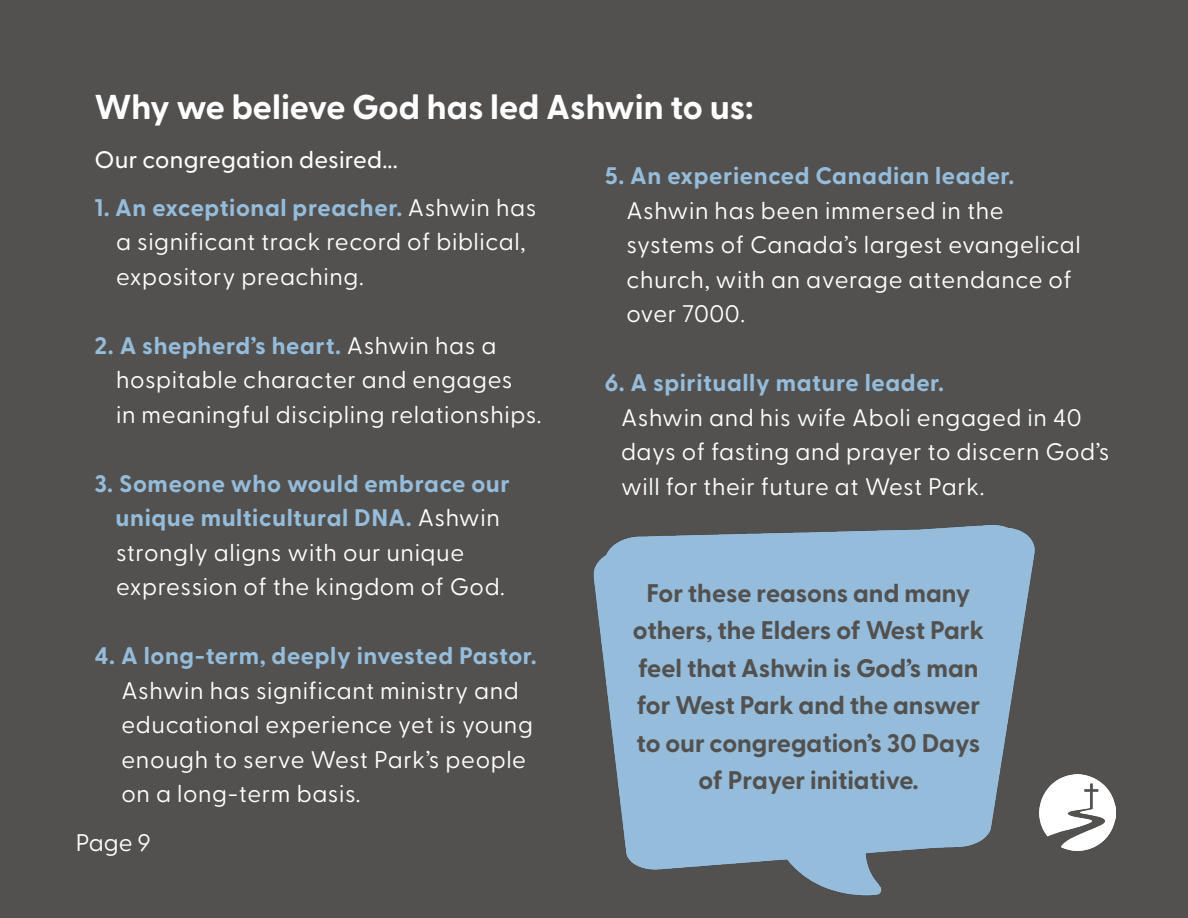
<style>
.page{position:relative;width:1188px;height:918px;background:#52514f}
.page>*{position:absolute;margin:0;border:0;box-sizing:border-box;transform-origin:0 0}
.t1{font:700 34.5px "Greycliff CF";color:#fff}
.t2{font:700 25.5px/37.5px "Greycliff CF";color:#52514f;text-align:center}
.t3{font:24px/34.5px "Greycliff CF";letter-spacing:.025em;color:#fff}
.t4{font:700 24px "Greycliff CF";letter-spacing:.025em;color:#95bcda}
.t5{font:500 24px "Greycliff CF";letter-spacing:.01em;color:#fff}
.s1{font-weight:700;color:#95bcda}
</style>
<div class="page">
<img style="left:593px;top:525px;width:447px;height:371px">
<img style="left:1040px;top:774px;width:75px;height:76px">
<p class="t1" style="left:94px;top:81px;width:661px">Why we believe God has led Ashwin to us:</p>
<p class="t5" style="left:94px;top:141px;width:305px">Our congregation desired...</p>
<p class="t3" style="left:116px;top:188px;width:422px;text-indent:-22px"><span class="s1">1. An exceptional preacher.</span> Ashwin has a significant track record of biblical, expository preaching.</p>
<p class="t3" style="left:116px;top:326px;width:427px;text-indent:-22px"><span class="s1">2. A shepherd’s heart.</span> Ashwin has a hospitable character and engages<br>in meaningful discipling relationships.</p>
<p class="t3" style="left:116px;top:464px;width:396px;text-indent:-21px"><span class="s1">3. Someone who would embrace our unique multicultural DNA.</span> Ashwin strongly aligns with our unique expression of the kingdom of God.</p>
<p class="t3" style="left:122px;top:637px;width:417px;text-indent:-27px"><span class="s1">4. A long-term, deeply invested Pastor.<br></span>Ashwin has significant ministry and educational experience yet is young enough to serve West Park’s people on a long-term basis.</p>
<p class="t3" style="left:76px;top:824px;width:77px">Page 9</p>
<p class="t3" style="left:626px;top:157px;width:456px;text-indent:-22px"><span class="s1">5. An experienced Canadian leader.<br></span>Ashwin has been immersed in the systems of Canada’s largest evangelical church, with an average attendance of over 7000.</p>
<p class="t4" style="left:605px;top:365px;width:341px">6. A spiritually mature leader.</p>
<p class="t3" style="left:621px;top:399px;width:490px">Ashwin and his wife Aboli engaged in 40 days of fasting and prayer to discern God’s will for their future at West Park.</p>
<p class="t2" style="left:633px;top:573px;width:353px">For these reasons and many others, the Elders of West Park feel that Ashwin is God’s man for West Park and the answer to our congregation’s 30 Days of Prayer initiative.</p>
</div>
